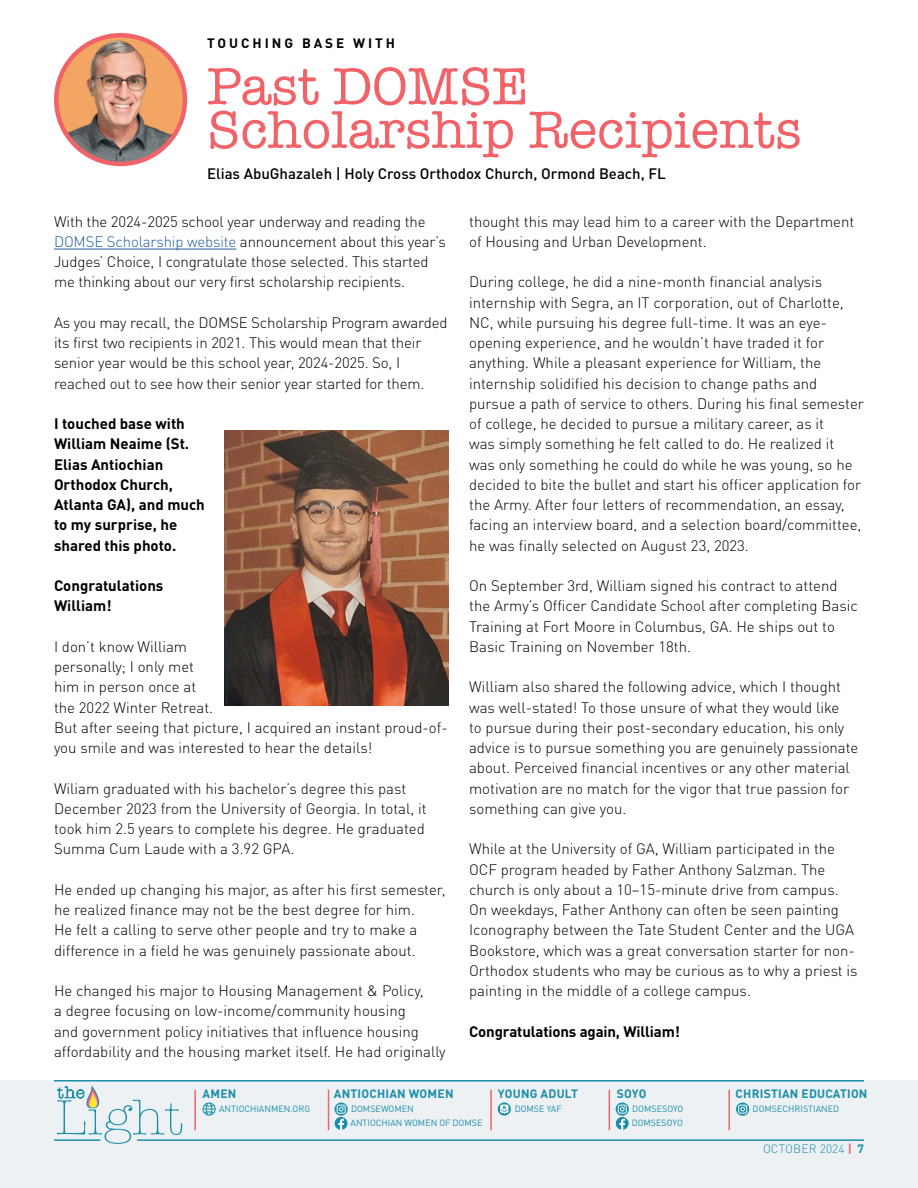
<style>
.page{position:relative;width:918px;height:1188px;background:#fff}
.page>*{position:absolute;margin:0;border:0;box-sizing:border-box;transform-origin:0 0}
.t1{font:54px/43.5px "American Typewriter";color:#f16369}
.t2{font:300 50.85px "American Typewriter";color:#198ea9}
.t3{font:300 15px/20.2px "DIN Pro";color:#000}
.t4{font:700 15px/20.2px "DIN Pro";color:#000}
.t5{font:500 15px "DIN Pro";color:#000}
.t6{font:700 13.5px "DIN Pro";letter-spacing:.22em;color:#000}
.t7{font:700 12px "DIN Pro";letter-spacing:.02em;color:#1b8ea9}
.t8{font:300 12px "DIN Pro";color:#1b8ea9}
.t9{font:9px "DIN Pro";color:#1b8ea9}
.s1{color:#215e9e}
.s2{font-weight:700;color:#f16369}
.s3{font-weight:700}
</style>
<div class="page">
<hr style="left:54px;top:249px;width:182px;height:1px;background:#215e9e">
<div style="left:0;top:1080px;width:918px;height:108px;background:#edf1f4"></div>
<svg style="left:57px;top:1085px;width:43px;height:23px"></svg>
<hr style="left:54px;top:1080px;width:810px;height:2px;background:#1b8ea9">
<hr style="left:137px;top:1139px;width:727px;height:2px;background:#1b8ea9">
<hr style="left:54px;top:1139px;width:46px;height:2px;background:#1b8ea9">
<hr style="left:194px;top:1090px;width:2px;height:40px;background:#f16369">
<hr style="left:328px;top:1090px;width:1px;height:40px;background:#f16369">
<hr style="left:490px;top:1090px;width:2px;height:40px;background:#f16369">
<hr style="left:609px;top:1090px;width:1px;height:40px;background:#f16369">
<hr style="left:728px;top:1090px;width:2px;height:40px;background:#f16369">
<svg style="left:202px;top:1102px;width:14px;height:14px"></svg>
<svg style="left:334px;top:1117px;width:14px;height:13px"></svg>
<svg style="left:616px;top:1117px;width:13px;height:13px"></svg>
<svg style="left:334px;top:1102px;width:14px;height:14px"></svg>
<svg style="left:337px;top:1105px;width:9px;height:25px"></svg>
<svg style="left:616px;top:1102px;width:13px;height:14px"></svg>
<svg style="left:618px;top:1105px;width:9px;height:25px"></svg>
<svg style="left:736px;top:1102px;width:13px;height:14px"></svg>
<svg style="left:738px;top:1105px;width:9px;height:9px"></svg>
<svg style="left:498px;top:1102px;width:13px;height:14px"></svg>
<svg style="left:500px;top:1105px;width:8px;height:9px"></svg>
<img style="left:225px;top:431px;width:223px;height:275px">
<img style="left:56px;top:35px;width:129px;height:129px;border-radius:64px">
<div style="left:54px;top:33px;width:133px;height:133px;border:4px solid #f16369;border-radius:50%"></div>
<p class="t6" style="left:207px;top:32px;width:190px">TOUCHING BASE WITH</p>
<h1 class="t1" style="left:207px;top:63px;width:596px">Past DOMSE<br>Scholarship Recipients</h1>
<p class="t5" style="left:207px;top:162px;width:460px">Elias AbuGhazaleh | Holy Cross Orthodox Church, Ormond Beach, FL</p>
<p class="t3" style="left:54px;top:210px;width:393px">With the 2024-2025 school year underway and reading the <span class="s1">DOMSE Scholarship website</span> announcement about this year’s Judges’ Choice, I congratulate those selected. This started me thinking about our very first scholarship recipients.</p>
<p class="t3" style="left:54px;top:311px;width:395px">As you may recall, the DOMSE Scholarship Program awarded its first two recipients in 2021. This would mean that their senior year would be this school year, 2024-2025. So, I reached out to see how their senior year started for them.</p>
<p class="t4" style="left:54px;top:412px;width:152px">I touched base with<br>William Neaime (St.<br>Elias Antiochian<br>Orthodox Church,<br>Atlanta GA), and much to my surprise, he shared this photo.</p>
<p class="t4" style="left:54px;top:574px;width:111px">Congratulations<br>William!</p>
<p class="t3" style="left:54px;top:635px;width:395px">I don’t know William<br>personally; I only met<br>him in person once at<br>the 2022 Winter Retreat.<br>But after seeing that picture, I acquired an instant proud-of&shy;you smile and was interested to hear the details!</p>
<p class="t3" style="left:54px;top:777px;width:374px">Wiliam graduated with his bachelor’s degree this past December 2023 from the University of Georgia. In total, it took him 2.5 years to complete his degree. He graduated Summa Cum Laude with a 3.92 GPA.</p>
<p class="t3" style="left:54px;top:878px;width:393px">He ended up changing his major, as after his first semester, he realized finance may not be the best degree for him.<br>He felt a calling to serve other people and try to make a difference in a field he was genuinely passionate about.</p>
<p class="t3" style="left:54px;top:979px;width:393px">He changed his major to Housing Management &amp; Policy,<br>a degree focusing on low-income/community housing<br>and government policy initiatives that influence housing affordability and the housing market itself. He had originally</p>
<p class="t3" style="left:469px;top:210px;width:387px">thought this may lead him to a career with the Department of Housing and Urban Development.</p>
<p class="t3" style="left:469px;top:271px;width:396px">During college, he did a nine-month financial analysis internship with Segra, an IT corporation, out of Charlotte, NC, while pursuing his degree full-time. It was an eye&shy;opening experience, and he wouldn’t have traded it for anything. While a pleasant experience for William, the internship solidified his decision to change paths and pursue a path of service to others. During his final semester of college, he decided to pursue a military career, as it<br>was simply something he felt called to do. He realized it was only something he could do while he was young, so he decided to bite the bullet and start his officer application for the Army. After four letters of recommendation, an essay, facing an interview board, and a selection board/committee, he was finally selected on August 23, 2023.</p>
<p class="t3" style="left:469px;top:574px;width:390px">On September 3rd, William signed his contract to attend the Army’s Officer Candidate School after completing Basic Training at Fort Moore in Columbus, GA. He ships out to Basic Training on November 18th.</p>
<p class="t3" style="left:469px;top:676px;width:391px">William also shared the following advice, which I thought was well-stated! To those unsure of what they would like<br>to pursue during their post-secondary education, his only advice is to pursue something you are genuinely passionate about. Perceived financial incentives or any other material motivation are no match for the vigor that true passion for something can give you.</p>
<p class="t3" style="left:469px;top:838px;width:390px">While at the University of GA, William participated in the OCF program headed by Father Anthony Salzman. The church is only about a 10–15-minute drive from campus.<br>On weekdays, Father Anthony can often be seen painting Iconography between the Tate Student Center and the UGA Bookstore, which was a great conversation starter for non-Orthodox students who may be curious as to why a priest is painting in the middle of a college campus.</p>
<p class="t4" style="left:469px;top:1019px;width:212px">Congratulations again, William!</p>
<h2 class="t2" style="left:55px;top:1080px;width:129px">Light</h2>
<p class="t7" style="left:203px;top:1084px;width:35px">AMEN</p>
<p class="t7" style="left:334px;top:1084px;width:121px">ANTIOCHIAN WOMEN</p>
<p class="t7" style="left:498px;top:1084px;width:82px">YOUNG ADULT</p>
<p class="t7" style="left:617px;top:1084px;width:31px">SOYO</p>
<p class="t7" style="left:736px;top:1084px;width:133px">CHRISTIAN EDUCATION</p>
<p class="t9" style="left:219px;top:1101px;width:93px">ANTIOCHIANMEN.ORG</p>
<p class="t9" style="left:351px;top:1101px;width:64px">DOMSEWOMEN</p>
<p class="t9" style="left:632px;top:1101px;width:53px">DOMSESOYO</p>
<p class="t9" style="left:753px;top:1101px;width:88px">DOMSECHRISTIANED</p>
<p class="t9" style="left:351px;top:1115px;width:133px">ANTIOCHIAN WOMEN OF DOMSE</p>
<p class="t9" style="left:632px;top:1115px;width:53px">DOMSESOYO</p>
<p class="t9" style="left:515px;top:1101px;width:48px">DOMSE YAF</p>
<p class="t8" style="left:763px;top:1140px;width:102px">OCTOBER 2024 <span class="s2">|</span> <span class="s3">7</span></p>
</div>
